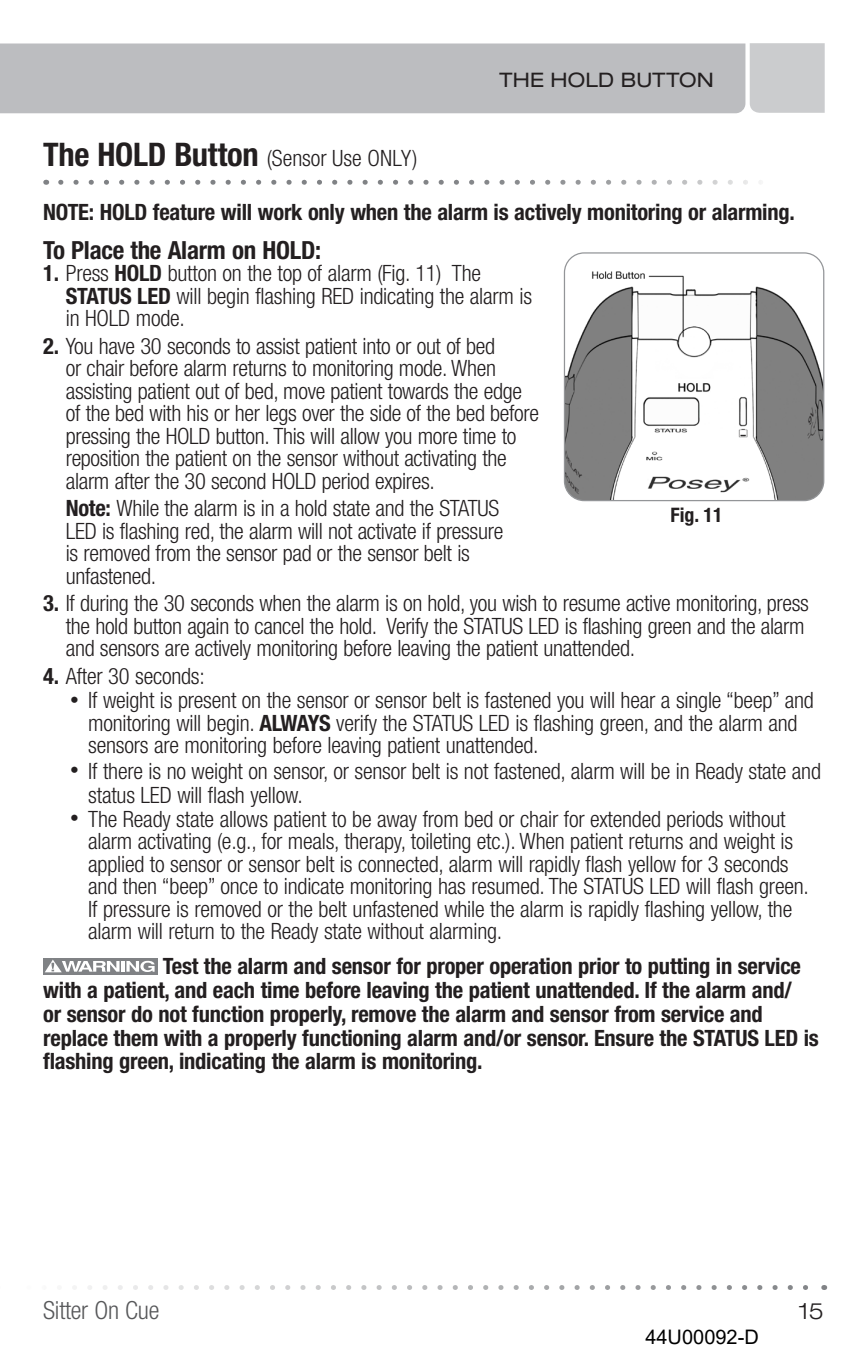
<style>
.page{position:relative;width:867px;height:1362px;background:#fff}
.page>*{position:absolute;margin:0;border:0;box-sizing:border-box;transform-origin:0 0}
.Heads{font:700 condensed 25px "Helvetica Neue LT Std";letter-spacing:-.01em;color:#231f20}
.t1{font:300 condensed 25px "Helvetica Neue LT Std";letter-spacing:-.01em;color:#57585a}
.Body_Numbered_2{font:300 condensed 22.5px/22.5px "Helvetica Neue LT Std";letter-spacing:-.01em;color:#231f20}
.Body_Copy{font:700 condensed 22.5px/23.8px "Helvetica Neue LT Std";letter-spacing:-.01em;color:#231f20}
.Heads-2{font:700 condensed 22.5px "Helvetica Neue LT Std";letter-spacing:-.01em;color:#231f20}
.Heads-3{font:300 condensed 22.5px "Helvetica Neue LT Std";letter-spacing:-.005em;color:#231f20}
.t2{font:300 expanded 22.5px "Helvetica Neue LT Std";color:#231f20}
.Left_Column_Headers{font:expanded 20px "Helvetica Neue LT Std";letter-spacing:.01em;color:#231f20}
.t3{font:20px "Arial";color:#000}
.Fig_Callout_Numbers_BLACK-ISO{font:700 condensed 20px "Helvetica Neue LT Std";color:#231f20}
.s1{font-weight:700;font-size:32.5px}
.s2{font-weight:700}
.s3{font-size:17.5px}
</style>
<div class="page">
<div style="left:0;top:43px;width:745px;height:70px;background:#bcbdc0"></div>
<div style="left:749px;top:43px;width:75px;height:70px;background:#cbccce"></div>
<svg style="left:73px;top:1285px;width:735px;height:4px"></svg>
<svg style="left:61px;top:180px;width:700px;height:5px"></svg>
<div style="left:43px;top:957px;width:114px;height:17px;background:#808285"></div>
<svg style="left:45px;top:959px;width:109px;height:13px"></svg>
<img style="left:565px;top:254px;width:258px;height:246px">
<div style="left:563px;top:252px;width:261px;height:249px;border:1px solid #939598;border-radius:20px"></div>
<p class="Left_Column_Headers" style="left:499px;top:68px;width:216px">THE HOLD BUTTON</p>
<p class="Heads-3" style="left:43px;top:145px;width:375px"><span class="s1">The HOLD Button</span> (Sensor Use ONLY)</p>
<p class="Heads-2" style="left:43px;top:198px;width:753px">NOTE: HOLD feature will work only when the alarm is actively monitoring or alarming.</p>
<p class="Heads" style="left:43px;top:234px;width:279px">To Place the Alarm on HOLD:</p>
<p class="Body_Numbered_2" style="left:66px;top:262px;width:468px;text-indent:-22px"><span class="s2">1.</span> Press <span class="s2">HOLD</span> button on the top of alarm (Fig. 11) The<br><span class="s2">STATUS LED</span> will begin flashing RED indicating the alarm is in HOLD mode.</p>
<p class="Body_Numbered_2" style="left:66px;top:334px;width:474px;text-indent:-22px"><span class="s2">2.</span> You have 30 seconds to assist patient into or out of bed<br>or chair before alarm returns to monitoring mode. When assisting patient out of bed, move patient towards the edge of the bed with his or her legs over the side of the bed before pressing the HOLD button. This will allow you more time to reposition the patient on the sensor without activating the alarm after the 30 second HOLD period expires.</p>
<p class="Body_Numbered_2" style="left:66px;top:497px;width:439px"><span class="s2">Note:</span> While the alarm is in a hold state and the STATUS LED is flashing red, the alarm will not activate if pressure is removed from the sensor pad or the sensor belt is unfastened.</p>
<p class="Body_Numbered_2" style="left:66px;top:592px;width:744px;text-indent:-22px"><span class="s2">3.</span> If during the 30 seconds when the alarm is on hold, you wish to resume active monitoring, press the hold button again to cancel the hold. Verify the STATUS LED is flashing green and the alarm and sensors are actively monitoring before leaving the patient unattended.</p>
<p class="Body_Numbered_2" style="left:43px;top:664px;width:163px"><span class="s2">4.</span> After 30 seconds:</p>
<p class="Body_Numbered_2" style="left:88px;top:688px;width:726px;text-indent:-18px"><span class="s3">•</span> If weight is present on the sensor or sensor belt is fastened you will hear a single “beep” and monitoring will begin. <span class="s2">ALWAYS</span> verify the STATUS LED is flashing green, and the alarm and sensors are monitoring before leaving patient unattended.</p>
<p class="Body_Numbered_2" style="left:88px;top:758px;width:734px;line-height:23.8px;text-indent:-18px"><span class="s3">•</span> If there is no weight on sensor, or sensor belt is not fastened, alarm will be in Ready state and status LED will flash yellow.</p>
<p class="Body_Numbered_2" style="left:88px;top:807px;width:722px;text-indent:-18px"><span class="s3">•</span> The Ready state allows patient to be away from bed or chair for extended periods without alarm activating (e.g., for meals, therapy, toileting etc.). When patient returns and weight is applied to sensor or sensor belt is connected, alarm will rapidly flash yellow for 3 seconds and then “beep” once to indicate monitoring has resumed. The STATUS LED will flash green.<br>If pressure is removed or the belt unfastened while the alarm is rapidly flashing yellow, the alarm will return to the Ready state without alarming.</p>
<p class="Body_Copy" style="left:43px;top:954px;width:777px;text-indent:120px">Test the alarm and sensor for proper operation prior to putting in service with a patient, and each time before leaving the patient unattended. If the alarm and/<br>or sensor do not function properly, remove the alarm and sensor from service and replace them with a properly functioning alarm and/or sensor. Ensure the STATUS LED is flashing green, indicating the alarm is monitoring.</p>
<p class="Fig_Callout_Numbers_BLACK-ISO" style="left:670px;top:503px;width:54px">Fig. 11</p>
<p class="t1" style="left:43px;top:1295px;width:118px">Sitter On Cue</p>
<p class="t2" style="left:798px;top:1297px;width:26px">15</p>
<p class="t3" style="left:645px;top:1322px;width:115px">44U00092-D</p>
</div>
